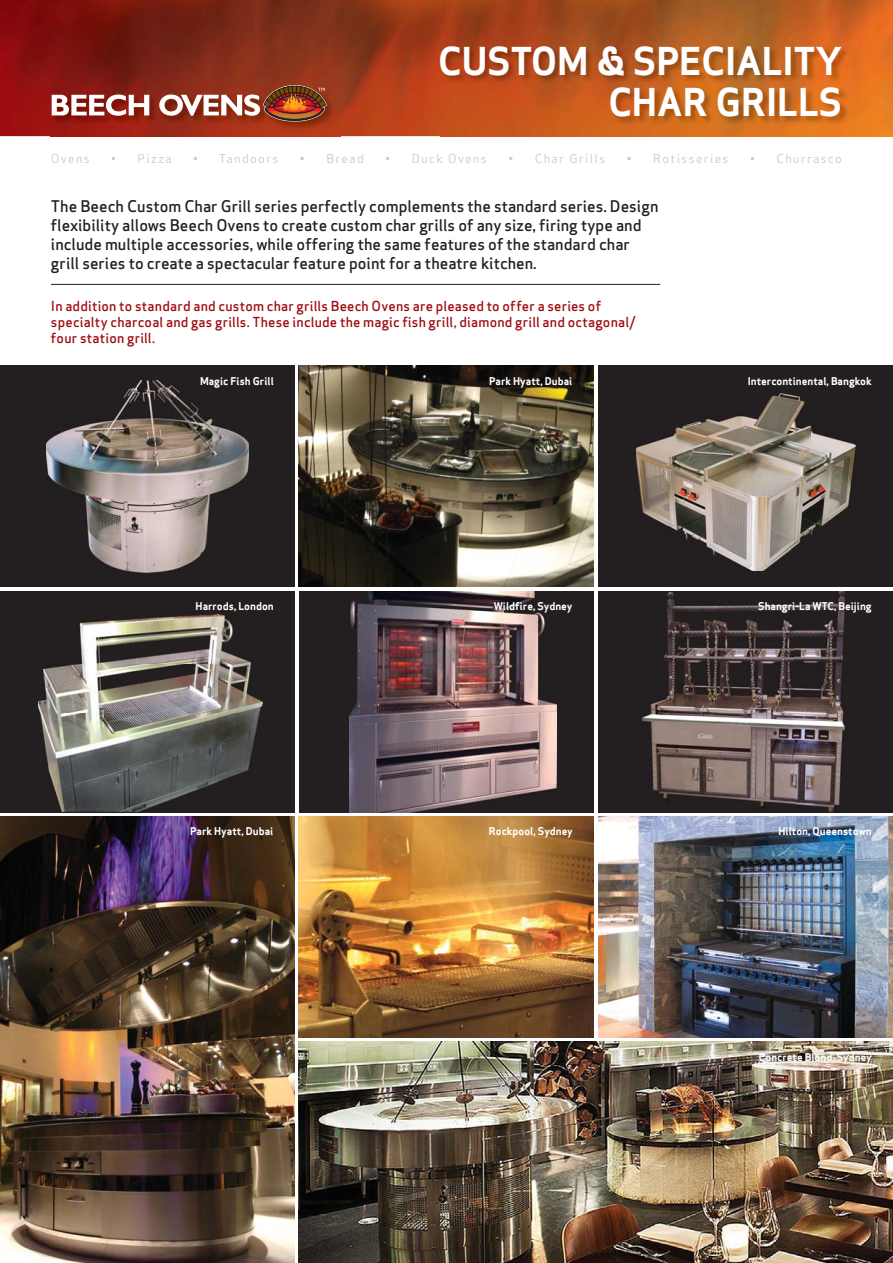
<style>
.page{position:relative;width:893px;height:1263px;background:#fff}
.page>*{position:absolute;margin:0;border:0;box-sizing:border-box;transform-origin:0 0}
.t1{font:37.5px/41.2px "Apex Sans T Bold";color:#fff;text-align:right}
.t2{font:15.75px/18.9px "Apex Sans T Medium";color:#231f20}
.t3{font:13.5px/16.2px "Apex Sans T Medium";letter-spacing:.015em;color:#9d0a0e}
.t4{font:12px "Apex Sans T Book";letter-spacing:.115em;color:#c6c8ca}
.t5{font:10.5px "Apex Sans T Bold";color:#fff}
.t6{font:10.5px "Apex Sans ST Bold";color:#fff}
</style>
<div class="page">
<img style="left:0;top:0;width:893px;height:136px">
<img style="left:0;top:816px;width:295px;height:447px">
<img style="left:51px;top:85px;width:290px;height:52px">
<svg style="left:52px;top:95px;width:97px;height:21px"></svg>
<img style="left:159px;top:85px;width:168px;height:38px">
<img style="left:299px;top:1042px;width:594px;height:221px">
<img style="left:299px;top:816px;width:295px;height:222px">
<img style="left:440px;top:45px;width:453px;height:92px">
<hr style="left:51px;top:284px;width:609px;height:1px;background:#231f20">
<img style="left:598px;top:816px;width:295px;height:222px">
<div style="left:0;top:366px;width:295px;height:221px;background:#231f20"></div>
<img style="left:46px;top:380px;width:203px;height:192px">
<div style="left:598px;top:366px;width:295px;height:221px;background:#231f20"></div>
<img style="left:636px;top:393px;width:219px;height:178px">
<img style="left:299px;top:366px;width:295px;height:221px">
<div style="left:0;top:591px;width:295px;height:221px;background:#231f20"></div>
<img style="left:38px;top:615px;width:224px;height:197px">
<div style="left:598px;top:591px;width:295px;height:221px;background:#231f20"></div>
<img style="left:643px;top:591px;width:202px;height:221px">
<div style="left:299px;top:591px;width:295px;height:221px;background:#231f20"></div>
<img style="left:349px;top:591px;width:207px;height:221px">
<h1 class="t1" style="left:438px;top:43px;width:406px">CUSTOM &amp; SPECIALITY<br>CHAR GRILLS</h1>
<p class="t4" style="left:51px;top:153px;width:40px">Ovens</p>
<p class="t4" style="left:111px;top:153px;width:62px">• Pizza</p>
<p class="t4" style="left:193px;top:153px;width:87px">• Tandoors</p>
<p class="t4" style="left:300px;top:153px;width:65px">• Bread</p>
<p class="t4" style="left:385px;top:153px;width:103px">• Duck Ovens</p>
<p class="t4" style="left:508px;top:153px;width:98px">• Char Grills</p>
<p class="t4" style="left:627px;top:153px;width:103px">• Rotisseries</p>
<p class="t4" style="left:750px;top:153px;width:93px">• Churrasco</p>
<p class="t2" style="left:51px;top:198px;width:609px">The Beech Custom Char Grill series perfectly complements the standard series. Design flexibility allows Beech Ovens to create custom char grills of any size, firing type and include multiple accessories, while offering the same features of the standard char grill series to create a spectacular feature point for a theatre kitchen.</p>
<p class="t3" style="left:51px;top:299px;width:586px">In addition to standard and custom char grills Beech Ovens are pleased to offer a series of specialty charcoal and gas grills. These include the magic fish grill, diamond grill and octagonal/ four station grill.</p>
<p class="t5" style="left:200px;top:376px;width:75px">Magic Fish Grill</p>
<p class="t5" style="left:489px;top:376px;width:85px">Park Hyatt, Dubai</p>
<p class="t6" style="left:748px;top:376px;width:126px">Intercontinental, Bangkok</p>
<p class="t5" style="left:196px;top:601px;width:80px">Harrods, London</p>
<p class="t5" style="left:494px;top:601px;width:80px">Wildfire, Sydney</p>
<p class="t6" style="left:758px;top:601px;width:115px">Shangri-La WTC, Beijing</p>
<p class="t5" style="left:190px;top:827px;width:85px">Park Hyatt, Dubai</p>
<p class="t5" style="left:489px;top:827px;width:85px">Rockpool, Sydney</p>
<p class="t5" style="left:778px;top:827px;width:95px">Hilton, Queenstown</p>
<p class="t5" style="left:759px;top:1052px;width:114px">Concrete Blond, Sydney</p>
</div>
